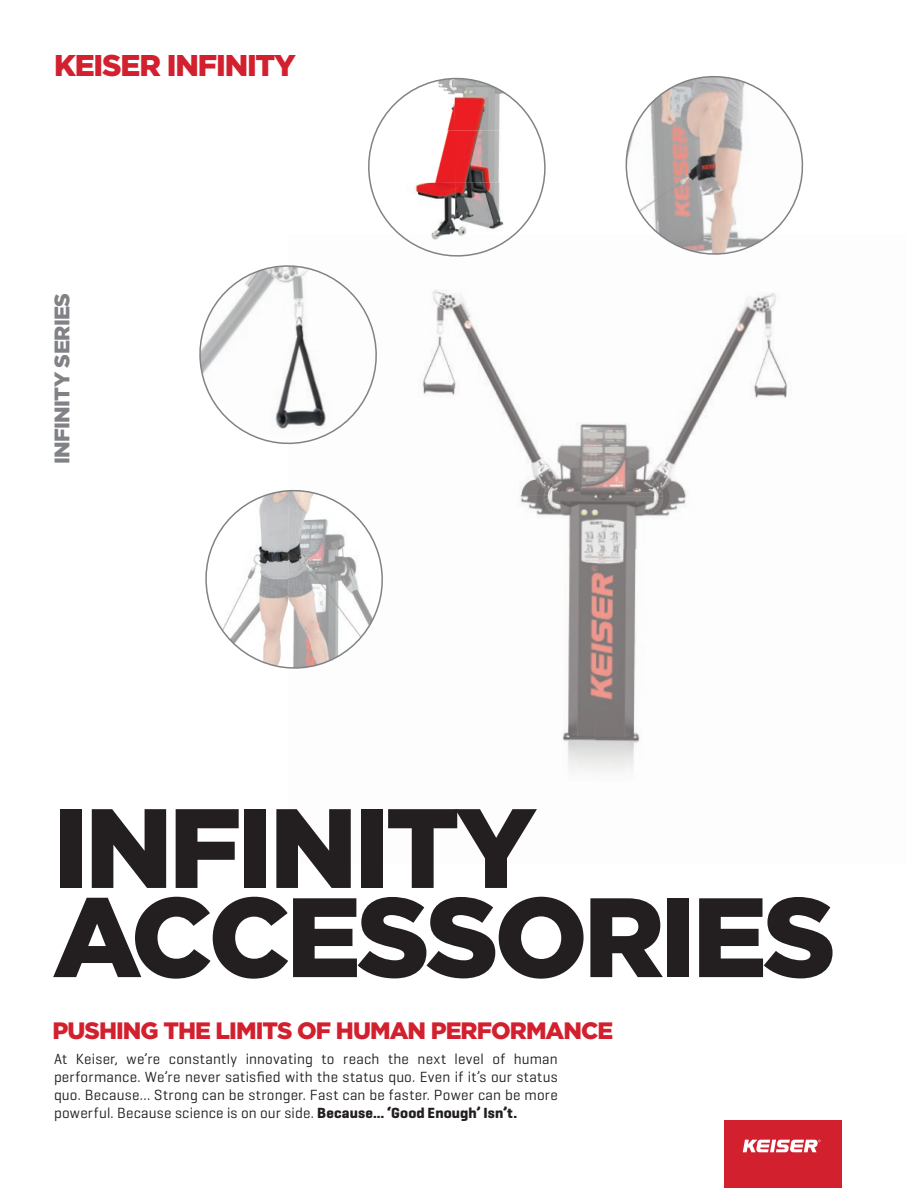
<style>
.page{position:relative;width:918px;height:1188px;background:#fff}
.page>*{position:absolute;margin:0;border:0;box-sizing:border-box;transform-origin:0 0}
.t1{font:900 112.5px/89.1px "Gotham";letter-spacing:-.04em;color:#231f20}
.t2{font:900 30px "Gotham";letter-spacing:-.04em;color:#d2202e}
.t3{font:900 23.7px "Gotham";letter-spacing:-.04em;color:#d2202e}
.t4{font:900 21.15px "Gotham";letter-spacing:-.03em;color:#808285}
.t5{font:15px/18px "Geogrotesque";letter-spacing:.01em;color:#231f20;text-align:justify}
.s1{font-weight:700}
</style>
<div class="page">
<div style="left:724px;top:1121px;width:117px;height:67px;background:#d2202e"></div>
<svg style="left:743px;top:1140px;width:78px;height:12px"></svg>
<img style="left:521px;top:453px;width:24px;height:40px">
<img style="left:545px;top:293px;width:243px;height:200px">
<img style="left:520px;top:493px;width:167px;height:56px">
<img style="left:520px;top:547px;width:77px;height:226px">
<img style="left:594px;top:549px;width:46px;height:224px">
<svg style="left:205px;top:489px;width:178px;height:180px"></svg>
<svg style="left:199px;top:77px;width:356px;height:376px"></svg>
<svg style="left:625px;top:75px;width:179px;height:180px"></svg>
<h2 class="t2" style="left:54px;top:48px;width:243px">KEISER INFINITY</h2>
<h3 class="t4" style="left:50px;top:464px;width:173px;rotate:-90deg">INFINITY SERIES</h3>
<h1 class="t1" style="left:52px;top:801px;width:785px">INFINITY<br>ACCESSORIES</h1>
<h3 class="t3" style="left:52px;top:1017px;width:562px">PUSHING THE LIMITS OF HUMAN PERFORMANCE</h3>
<p class="t5" style="left:54px;top:1049px;width:505px">At Keiser, we’re constantly innovating to reach the next level of human performance. We’re never satisfied with the status quo. Even if it’s our status quo. Because… Strong can be stronger. Fast can be faster. Power can be more powerful. Because science is on our side. <span class="s1">Because… ‘Good Enough’ Isn’t.</span></p>
</div>
